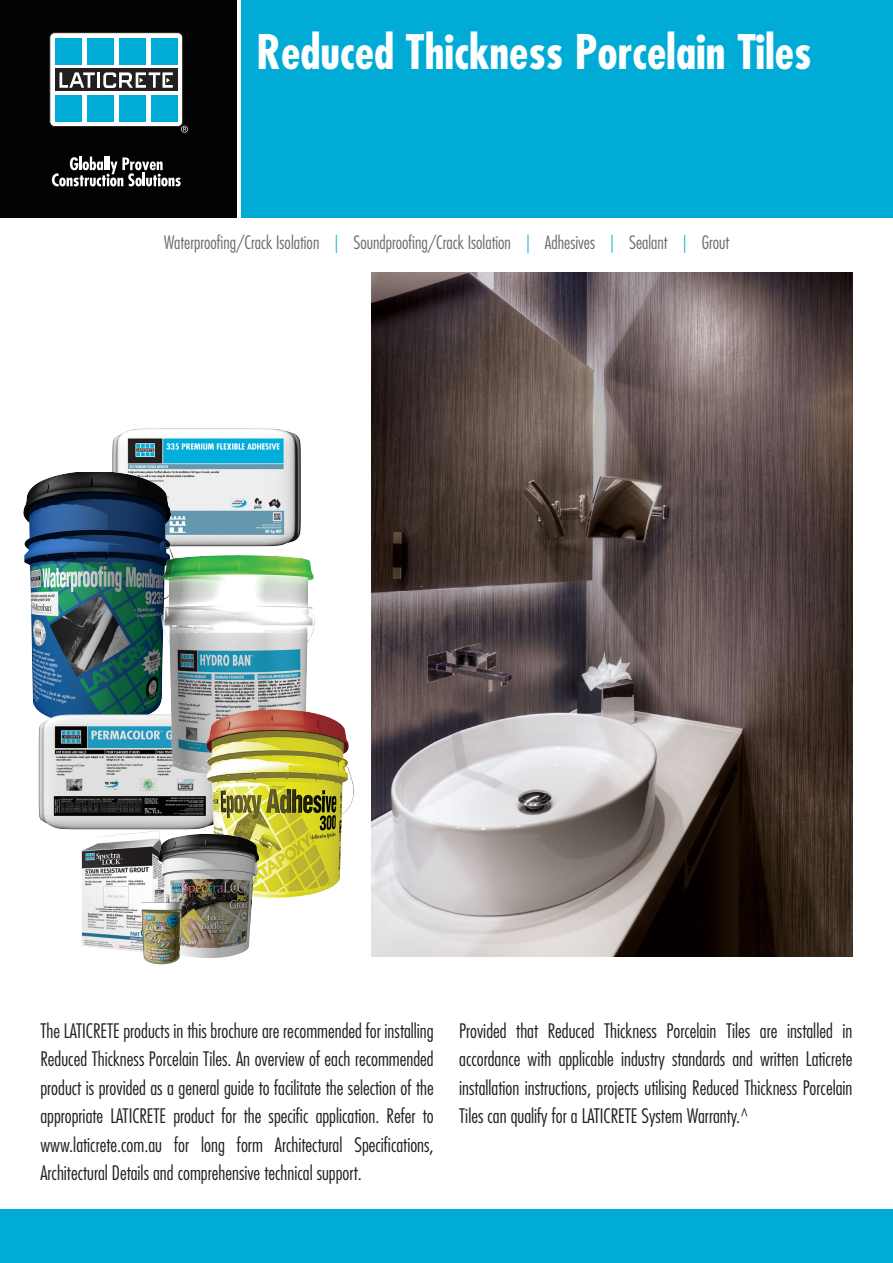
<style>
.page{position:relative;width:893px;height:1263px;background:#fff}
.page>*{position:absolute;margin:0;border:0;box-sizing:border-box;transform-origin:0 0}
.t1{font:700 condensed 46.5px "Futura";color:#fff}
.Text{font:300 condensed 19.5px/28.5px "Futura";color:#231f20;text-align:justify}
.t2{font:300 condensed 18px "Futura";color:#6c6d70}
.s1{color:#00acd5}
</style>
<div class="page">
<img style="left:371px;top:272px;width:481px;height:685px">
<img style="left:112px;top:428px;width:189px;height:119px">
<img style="left:23px;top:472px;width:159px;height:242px">
<img style="left:38px;top:714px;width:168px;height:115px">
<img style="left:155px;top:551px;width:159px;height:227px">
<img style="left:206px;top:709px;width:148px;height:189px">
<img style="left:82px;top:831px;width:78px;height:121px">
<img style="left:156px;top:834px;width:103px;height:126px">
<img style="left:141px;top:902px;width:29px;height:61px">
<div style="left:0;top:0;width:236px;height:217px;background:#010203"></div>
<div style="left:241px;top:0;width:652px;height:217px;background:#00acd5"></div>
<div style="left:50px;top:33px;width:133px;height:94px;background:#fff;border-radius:5px"></div>
<div style="left:50px;top:32px;width:133px;height:95px;border:1px solid #231f20;border-radius:5px"></div>
<div style="left:55px;top:95px;width:26px;height:26px;background:#00acd5"></div>
<div style="left:87px;top:95px;width:27px;height:26px;background:#00acd5"></div>
<div style="left:119px;top:95px;width:27px;height:26px;background:#00acd5"></div>
<div style="left:151px;top:95px;width:27px;height:26px;background:#00acd5"></div>
<div style="left:55px;top:68px;width:123px;height:23px;background:#231f20"></div>
<hr style="left:97px;top:72px;width:3px;height:16px;background:#fff">
<svg style="left:60px;top:72px;width:35px;height:16px"></svg>
<svg style="left:103px;top:72px;width:70px;height:16px"></svg>
<div style="left:55px;top:38px;width:26px;height:27px;background:#00acd5"></div>
<div style="left:87px;top:38px;width:27px;height:27px;background:#00acd5"></div>
<div style="left:119px;top:38px;width:27px;height:27px;background:#00acd5"></div>
<div style="left:151px;top:38px;width:27px;height:27px;background:#00acd5"></div>
<svg style="left:181px;top:126px;width:7px;height:7px"></svg>
<svg style="left:52px;top:157px;width:129px;height:29px"></svg>
<div style="left:0;top:1209px;width:893px;height:54px;background:#00acd5"></div>
<p class="t1" style="left:256px;top:23px;width:557px">Reduced Thickness Porcelain Tiles</p>
<p class="t2" style="left:164px;top:232px;width:567px">Waterproofing/Crack Isolation <span class="s1">|</span> Soundproofing/Crack Isolation <span class="s1">|</span> Adhesives <span class="s1">|</span> Sealant <span class="s1">|</span> Grout</p>
<p class="Text" style="left:40px;top:1016px;width:395px">The LATICRETE products in this brochure are recommended for installing Reduced Thickness Porcelain Tiles. An overview of each recommended product is provided as a general guide to facilitate the selection of the appropriate LATICRETE product for the specific application. Refer to www.laticrete.com.au for long form Architectural Specifications, Architectural Details and comprehensive technical support.</p>
<p class="Text" style="left:459px;top:1016px;width:395px">Provided that Reduced Thickness Porcelain Tiles are installed in accordance with applicable industry standards and written Laticrete installation instructions, projects utilising Reduced Thickness Porcelain Tiles can qualify for a LATICRETE System Warranty.^</p>
</div>
